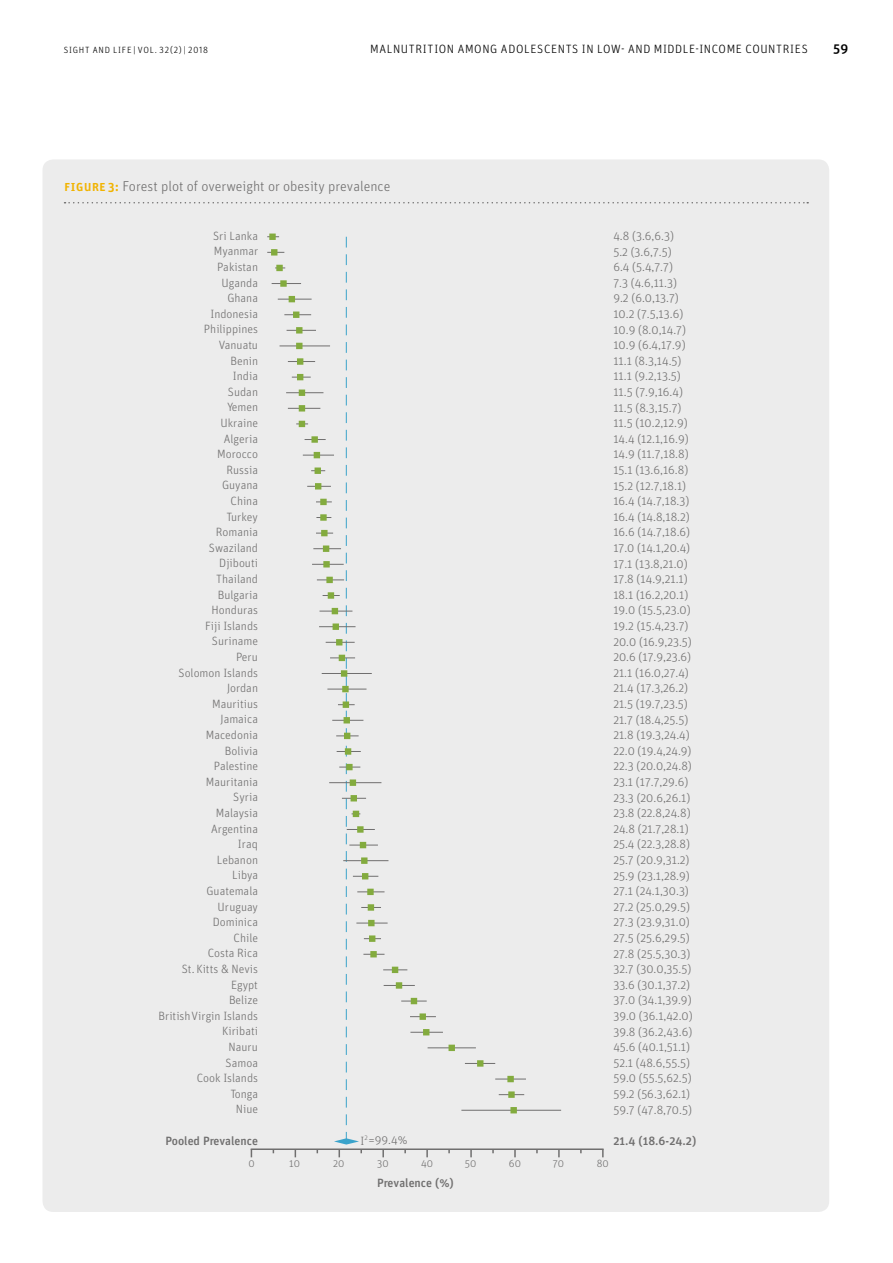
<style>
.page{position:relative;width:893px;height:1263px;background:#fff}
.page>*{position:absolute;margin:0;border:0;box-sizing:border-box;transform-origin:0 0}
.t1{font:300 14.25px "Unit Pro";color:#706f6f}
.t2{font:500 13.5px "Unit Pro";color:#000}
.t3{font:300 12px/15.6px "Unit Pro";color:#706f6f;text-align:right}
.t4{font:300 12px "Unit Pro";letter-spacing:.05em;color:#000}
.t5{font:500 12px "Unit Pro";color:#706f6f}
.t6{font:300 10.5px "Unit Pro";color:#706f6f}
.t7{font:300 9px "Unit Pro";letter-spacing:.085em;color:#000}
.s1{font-weight:500;color:#f1b300}
</style>
<div class="page">
<div style="left:43px;top:159px;width:786px;height:1053px;background:#ececec;border-radius:11px"></div>
<svg style="left:65px;top:202px;width:743px;height:1px"></svg>
<hr style="left:495px;top:1079px;width:31px;height:1px;background:#706f6f">
<hr style="left:461px;top:1110px;width:100px;height:1px;background:#706f6f">
<svg style="left:470px;top:1150px;width:2px;height:7px"></svg>
<svg style="left:514px;top:1150px;width:2px;height:7px"></svg>
<svg style="left:558px;top:1150px;width:2px;height:7px"></svg>
<svg style="left:602px;top:1149px;width:2px;height:8px"></svg>
<svg style="left:267px;top:236px;width:169px;height:921px"></svg>
<hr style="left:251px;top:1148px;width:352px;height:2px;background:#706f6f">
<p class="t7" style="left:64px;top:44px;width:146px">SIGHT AND LIFE | VOL. 32(2) | 2018</p>
<p class="t4" style="left:370px;top:41px;width:439px">MALNUTRITION AMONG ADOLESCENTS IN LOW- AND MIDDLE-INCOME COUNTRIES</p>
<p class="t2" style="left:833px;top:39px;width:17px">59</p>
<p class="t1" style="left:64px;top:177px;width:328px"><span class="s1">figure 3:</span> Forest plot of overweight or obesity prevalence</p>
<p class="t3" style="left:158px;top:227px;width:101px">Sri Lanka<br>Myanmar<br>Pakistan<br>Uganda<br>Ghana<br>Indonesia<br>Philippines<br>Vanuatu<br>Benin<br>India<br>Sudan<br>Yemen<br>Ukraine<br>Algeria<br>Morocco<br>Russia<br>Guyana<br>China<br>Turkey<br>Romania<br>Swaziland<br>Djibouti<br>Thailand<br>Bulgaria<br>Honduras<br>Fiji Islands<br>Suriname<br>Peru<br>Solomon Islands<br>Jordan<br>Mauritius<br>Jamaica<br>Macedonia<br>Bolivia<br>Palestine<br>Mauritania<br>Syria<br>Malaysia<br>Argentina<br>Iraq<br>Lebanon<br>Libya<br>Guatemala<br>Uruguay<br>Dominica<br>Chile<br>Costa Rica<br>St. Kitts &amp; Nevis<br>Egypt<br>Belize<br>British Virgin Islands<br>Kiribati<br>Nauru<br>Samoa<br>Cook Islands<br>Tonga<br>Niue</p>
<p class="t5" style="left:165px;top:1132px;width:94px">Pooled Prevalence</p>
<p class="t5" style="left:613px;top:1132px;width:84px">21.4 (18.6-24.2)</p>
<p class="t3" style="left:613px;top:228px;width:81px;text-align:left">4.8 (3.6,6.3)<br>5.2 (3.6,7.5)<br>6.4 (5.4,7.7)<br>7.3 (4.6,11.3)<br>9.2 (6.0,13.7)<br>10.2 (7.5,13.6)<br>10.9 (8.0,14.7)<br>10.9 (6.4,17.9)<br>11.1 (8.3,14.5)<br>11.1 (9.2,13.5)<br>11.5 (7.9,16.4)<br>11.5 (8.3,15.7)<br>11.5 (10.2,12.9)<br>14.4 (12.1,16.9)<br>14.9 (11.7,18.8)<br>15.1 (13.6,16.8)<br>15.2 (12.7,18.1)<br>16.4 (14.7,18.3)<br>16.4 (14.8,18.2)<br>16.6 (14.7,18.6)<br>17.0 (14.1,20.4)<br>17.1 (13.8,21.0)<br>17.8 (14.9,21.1)<br>18.1 (16.2,20.1)<br>19.0 (15.5,23.0)<br>19.2 (15.4,23.7)<br>20.0 (16.9,23.5)<br>20.6 (17.9,23.6)<br>21.1 (16.0,27.4)<br>21.4 (17.3,26.2)<br>21.5 (19.7,23.5)<br>21.7 (18.4,25.5)<br>21.8 (19.3,24.4)<br>22.0 (19.4,24.9)<br>22.3 (20.0,24.8)<br>23.1 (17.7,29.6)<br>23.3 (20.6,26.1)<br>23.8 (22.8,24.8)<br>24.8 (21.7,28.1)<br>25.4 (22.3,28.8)<br>25.7 (20.9,31.2)<br>25.9 (23.1,28.9)<br>27.1 (24.1,30.3)<br>27.2 (25.0,29.5)<br>27.3 (23.9,31.0)<br>27.5 (25.6,29.5)<br>27.8 (25.5,30.3)<br>32.7 (30.0,35.5)<br>33.6 (30.1,37.2)<br>37.0 (34.1,39.9)<br>39.0 (36.1,42.0)<br>39.8 (36.2,43.6)<br>45.6 (40.1,51.1)<br>52.1 (48.6,55.5)<br>59.0 (55.5,62.5)<br>59.2 (56.3,62.1)<br>59.7 (47.8,70.5)</p>
<p class="t3" style="left:360px;top:1132px;width:49px">I<sup>2</sup>=99.4%</p>
<p class="t5" style="left:377px;top:1174px;width:78px">Prevalence (%)</p>
<p class="t6" style="left:248px;top:1156px;width:8px">0</p>
<p class="t6" style="left:289px;top:1156px;width:12px">10</p>
<p class="t6" style="left:333px;top:1156px;width:13px">20</p>
<p class="t6" style="left:377px;top:1156px;width:13px">30</p>
<p class="t6" style="left:421px;top:1156px;width:14px">40</p>
<p class="t6" style="left:465px;top:1156px;width:13px">50</p>
<p class="t6" style="left:509px;top:1156px;width:14px">60</p>
<p class="t6" style="left:553px;top:1156px;width:13px">70</p>
<p class="t6" style="left:597px;top:1156px;width:14px">80</p>
</div>
